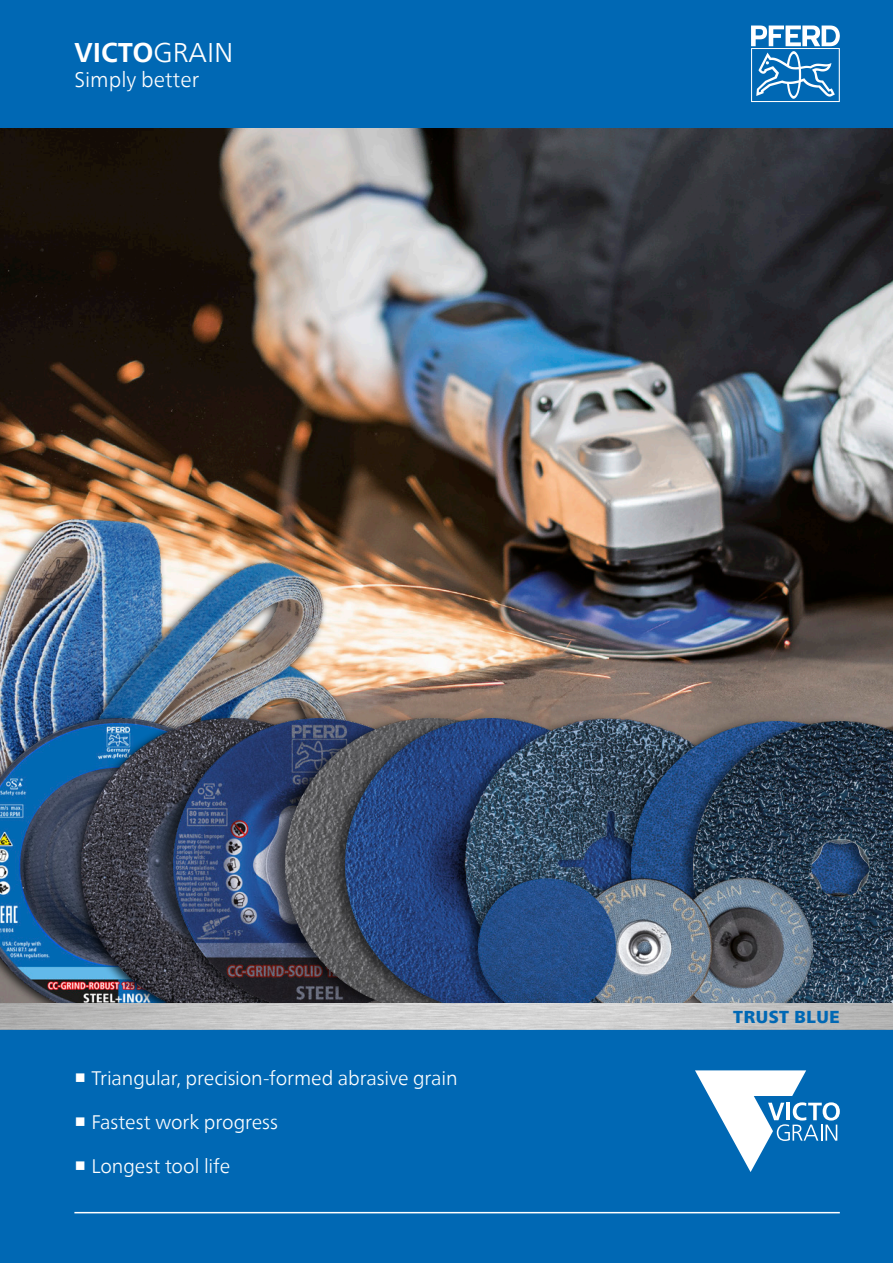
<style>
.page{position:relative;width:893px;height:1263px;background:#fff}
.page>*{position:absolute;margin:0;border:0;box-sizing:border-box;transform-origin:0 0}
.Ausgabenamen_Katalog{font:700 27px "Neue Frutiger World";color:#fff}
.Ausgabenamen_Katalog-2{font:300 21px "Neue Frutiger World";color:#fff}
.t1{font:300 19.5px "Neue Frutiger World";letter-spacing:-.01em;color:#fff}
.FT{font:900 17.25px "Neue Frutiger World";letter-spacing:.03em;color:#0068b4}
.s1{font-weight:300}
.s2{font-family:"Arial Unicode MS";font-weight:700}
</style>
<div class="page">
<img style="left:0;top:128px;width:893px;height:587px">
<img style="left:0;top:519px;width:162px;height:14px">
<img style="left:0;top:533px;width:473px;height:179px">
<img style="left:0;top:718px;width:69px;height:285px">
<div style="left:69px;top:712px;width:315px;height:316px;background:#000;opacity:.75"></div>
<img style="left:81px;top:718px;width:76px;height:285px">
<div style="left:0;top:1029px;width:893px;height:234px;background:#0068b4"></div>
<hr style="left:74px;top:1212px;width:766px;height:1px;background:#fff">
<div style="left:0;top:0;width:893px;height:128px;background:#0068b4"></div>
<svg style="left:751px;top:26px;width:89px;height:76px"></svg>
<div style="left:157px;top:712px;width:310px;height:309px;background:#000;opacity:.5"></div>
<img style="left:174px;top:718px;width:95px;height:285px">
<div style="left:269px;top:712px;width:310px;height:309px;background:#000;opacity:.5"></div>
<img style="left:285px;top:718px;width:44px;height:285px">
<div style="left:329px;top:712px;width:310px;height:309px;background:#000;opacity:.5"></div>
<img style="left:345px;top:718px;width:105px;height:285px">
<div style="left:450px;top:712px;width:309px;height:308px;background:#000;opacity:.5"></div>
<div style="left:615px;top:715px;width:278px;height:309px;background:#000;opacity:.5"></div>
<img style="left:631px;top:721px;width:46px;height:150px">
<div style="left:677px;top:715px;width:216px;height:309px;background:#000;opacity:.5"></div>
<img style="left:694px;top:721px;width:199px;height:282px">
<div style="left:462px;top:871px;width:351px;height:156px;background:#000;opacity:.5"></div>
<img style="left:478px;top:878px;width:335px;height:125px">
<svg style="left:0;top:1003px;width:893px;height:26px;background:#c7c6c6"></svg>
<svg style="left:695px;top:1070px;width:145px;height:102px"></svg>
<p class="Ausgabenamen_Katalog" style="left:74px;top:28px;width:161px">VICTO<span class="s1">GRAIN</span></p>
<p class="Ausgabenamen_Katalog-2" style="left:74px;top:63px;width:126px">Simply better</p>
<p class="t1" style="left:74px;top:1062px;width:385px"><span class="s2">■</span> Triangular, precision-formed abrasive grain</p>
<p class="t1" style="left:74px;top:1107px;width:205px"><span class="s2">■</span> Fastest work progress</p>
<p class="t1" style="left:74px;top:1151px;width:157px"><span class="s2">■</span> Longest tool life</p>
<p class="FT" style="left:733px;top:1007px;width:108px">TRUST BLUE</p>
</div>
